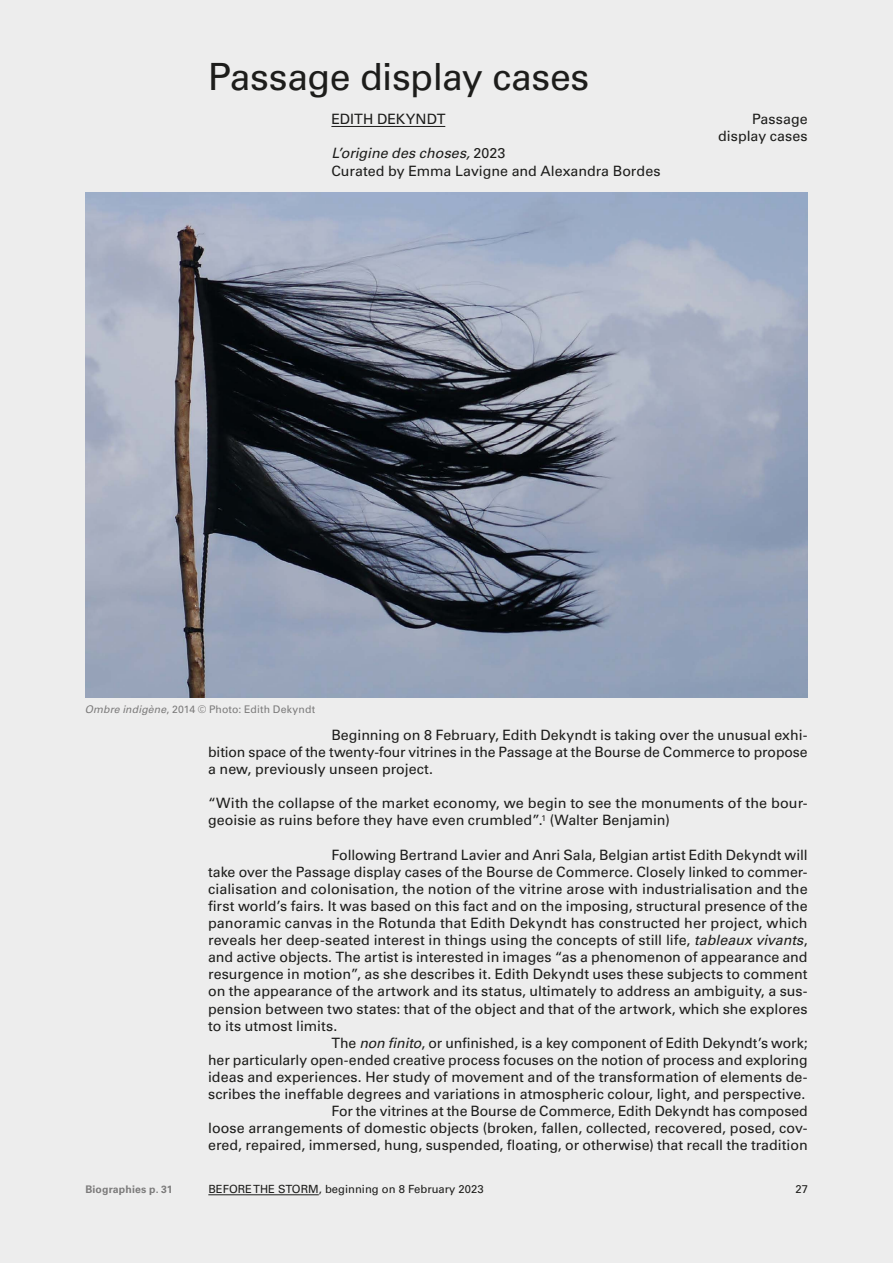
<style>
.page{position:relative;width:893px;height:1263px;background:#ededed}
.page>*{position:absolute;margin:0;border:0;box-sizing:border-box;transform-origin:0 0}
.t1{font:37.5px "Univers LT Std";letter-spacing:-.015em;color:#1d1d1b}
.t2{font:14.25px/17.1px "Univers LT Std";color:#1d1d1b}
.t3{font:11.25px "Univers LT Std";color:#1d1d1b}
.t4{font:10.5px "Univers LT Std";letter-spacing:.01em;color:#7c7b7b}
.t5{font:700 10.5px "Univers LT Std";letter-spacing:.015em;color:#7c7b7b}
.s1{font-style:italic}
</style>
<div class="page">
<img style="left:85px;top:193px;width:723px;height:504px">
<hr style="left:331px;top:126px;width:114px;height:1px;background:#1d1d1b">
<hr style="left:208px;top:1194px;width:111px;height:1px;background:#1d1d1b">
<h1 class="t1" style="left:208px;top:54px;width:383px">Passage display cases</h1>
<p class="t2" style="left:331px;top:111px;width:116px">EDITH DEKYNDT</p>
<p class="t2" style="left:718px;top:111px;width:91px;text-align:right">Passage display cases</p>
<p class="t2" style="left:331px;top:145px;width:331px"><span class="s1">L’origine des choses,</span> 2023<br>Curated by Emma Lavigne and Alexandra Bordes</p>
<p class="t4" style="left:85px;top:703px;width:232px"><span class="s1">Ombre indigène</span>, 2014 © Photo: Edith Dekyndt</p>
<p class="t2" style="left:208px;top:726px;width:601px;text-align:justify;text-indent:123px">Beginning on 8 February, Edith Dekyndt is taking over the unusual exhi&shy;bition space of the twenty-four vitrines in the Passage at the Bourse de Commerce to propose a new, previously unseen project.</p>
<p class="t2" style="left:208px;top:795px;width:601px">“With the collapse of the market economy, we begin to see the monuments of the bour&shy;geoisie as ruins before they have even crumbled”.<sup>1</sup> (Walter Benjamin)</p>
<p class="t2" style="left:331px;top:846px;width:478px">Following Bertrand Lavier and Anri Sala, Belgian artist Edith Dekyndt will</p>
<p class="t2" style="left:208px;top:863px;width:601px">take over the Passage display cases of the Bourse de Commerce. Closely linked to commer-</p>
<p class="t2" style="left:208px;top:880px;width:601px">cialisation and colonisation, the notion of the vitrine arose with industrialisation and the</p>
<p class="t2" style="left:208px;top:897px;width:601px">first world’s fairs. It was based on this fact and on the imposing, structural presence of the</p>
<p class="t2" style="left:208px;top:914px;width:601px">panoramic canvas in the Rotunda that Edith Dekyndt has constructed her project, which</p>
<p class="t2" style="left:208px;top:931px;width:601px">reveals her deep-seated interest in things using the concepts of still life, <span class="s1">tableaux vivants</span>,</p>
<p class="t2" style="left:208px;top:949px;width:601px">and active objects. The artist is interested in images “as a phenomenon of appearance and</p>
<p class="t2" style="left:208px;top:966px;width:601px">resurgence in motion”, as she describes it. Edith Dekyndt uses these subjects to comment</p>
<p class="t2" style="left:208px;top:983px;width:601px">on the appearance of the artwork and its status, ultimately to address an ambiguity, a sus-</p>
<p class="t2" style="left:208px;top:1000px;width:601px">pension between two states: that of the object and that of the artwork, which she explores</p>
<p class="t2" style="left:208px;top:1017px;width:131px">to its utmost limits.</p>
<p class="t2" style="left:331px;top:1034px;width:478px">The <span class="s1">non finito</span>, or unfinished, is a key component of Edith Dekyndt’s work;</p>
<p class="t2" style="left:208px;top:1051px;width:601px">her particularly open-ended creative process focuses on the notion of process and exploring</p>
<p class="t2" style="left:208px;top:1068px;width:601px">ideas and experiences. Her study of movement and of the transformation of elements de-</p>
<p class="t2" style="left:208px;top:1085px;width:599px">scribes the ineffable degrees and variations in atmospheric colour, light, and perspective.</p>
<p class="t2" style="left:331px;top:1102px;width:478px">For the vitrines at the Bourse de Commerce, Edith Dekyndt has composed</p>
<p class="t2" style="left:208px;top:1120px;width:601px">loose arrangements of domestic objects (broken, fallen, collected, recovered, posed, cov-</p>
<p class="t2" style="left:208px;top:1137px;width:601px">ered, repaired, immersed, hung, suspended, floating, or otherwise) that recall the tradition</p>
<p class="t5" style="left:85px;top:1183px;width:89px">Biographies p. 31</p>
<p class="t3" style="left:208px;top:1182px;width:277px">BEFORE THE STORM, beginning on 8 February 2023</p>
<p class="t3" style="left:795px;top:1182px;width:14px">27</p>
</div>
